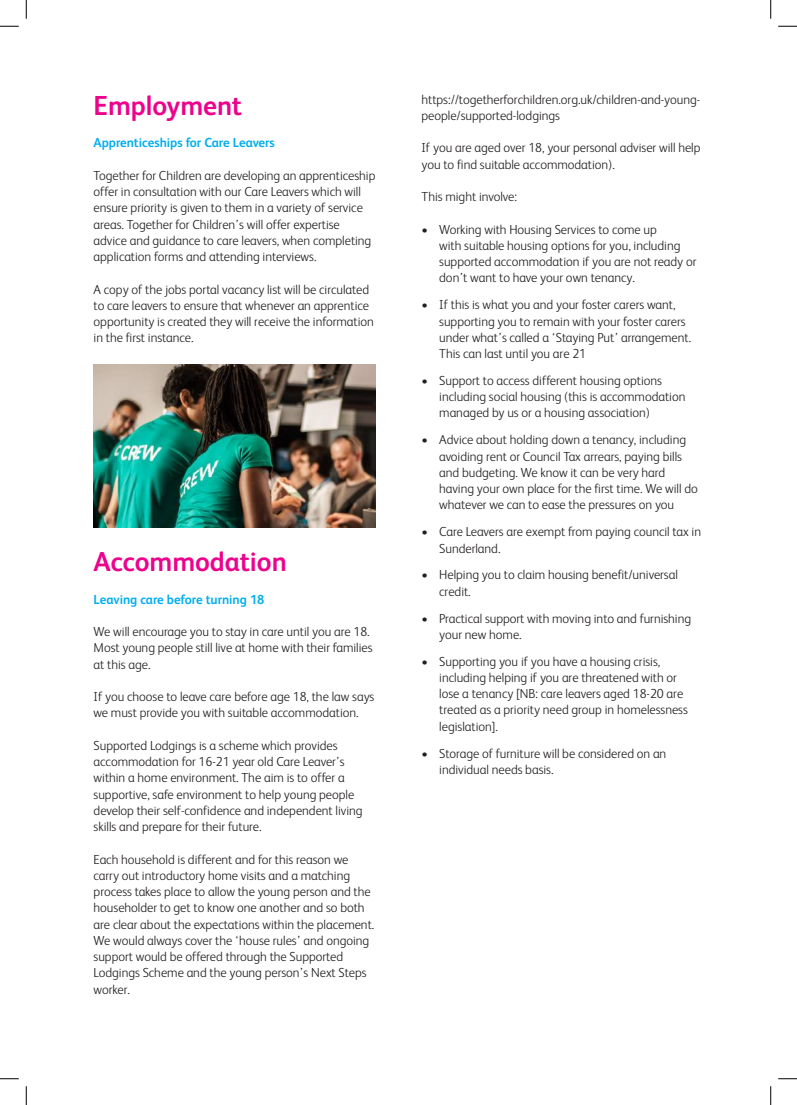
<style>
.page{position:relative;width:797px;height:1105px;background:#fff}
.page>*{position:absolute;margin:0;border:0;box-sizing:border-box;transform-origin:0 0}
.t1{font:700 27.5px "FS Albert";letter-spacing:-.005em;color:#ed028c}
.t2{font:300 13.12px/16.2px "FS Albert";letter-spacing:-.005em;color:#231f20}
.t3{font:700 13.12px "FS Albert";letter-spacing:-.005em;color:#00aeef}
</style>
<div class="page">
<img style="left:94px;top:365px;width:281px;height:163px">
<svg style="left:0;top:25px;width:19px;height:2px"></svg>
<svg style="left:778px;top:25px;width:19px;height:2px"></svg>
<svg style="left:0;top:1078px;width:19px;height:1px"></svg>
<svg style="left:778px;top:1078px;width:19px;height:1px"></svg>
<svg style="left:25px;top:0;width:2px;height:19px"></svg>
<svg style="left:25px;top:1086px;width:2px;height:19px"></svg>
<svg style="left:770px;top:0;width:1px;height:19px"></svg>
<svg style="left:770px;top:1086px;width:1px;height:19px"></svg>
<h1 class="t1" style="left:94px;top:89px;width:150px">Employment</h1>
<p class="t3" style="left:94px;top:135px;width:183px">Apprenticeships for Care Leavers</p>
<p class="t2" style="left:94px;top:167px;width:283px">Together for Children are developing an apprenticeship offer in consultation with our Care Leavers which will ensure priority is given to them in a variety of service areas. Together for Children’s will offer expertise advice and guidance to care leavers, when completing application forms and attending interviews.</p>
<p class="t2" style="left:94px;top:281px;width:282px">A copy of the jobs portal vacancy list will be circulated to care leavers to ensure that whenever an apprentice opportunity is created they will receive the information in the first instance.</p>
<h1 class="t1" style="left:94px;top:546px;width:195px">Accommodation</h1>
<p class="t3" style="left:94px;top:591px;width:172px">Leaving care before turning 18</p>
<p class="t2" style="left:94px;top:623px;width:280px">We will encourage you to stay in care until you are 18.<br>Most young people still live at home with their families at this age.</p>
<p class="t2" style="left:94px;top:688px;width:282px">If you choose to leave care before age 18, the law says we must provide you with suitable accommodation.</p>
<p class="t2" style="left:94px;top:737px;width:270px">Supported Lodgings is a scheme which provides accommodation for 16-21 year old Care Leaver’s within a home environment. The aim is to offer a supportive, safe environment to help young people develop their self-confidence and independent living skills and prepare for their future.</p>
<p class="t2" style="left:94px;top:851px;width:282px">Each household is different and for this reason we carry out introductory home visits and a matching process takes place to allow the young person and the householder to get to know one another and so both are clear about the expectations within the placement.<br>We would always cover the ‘house rules’ and ongoing support would be offered through the Supported Lodgings Scheme and the young person’s Next Steps worker.</p>
<p class="t2" style="left:421px;top:91px;width:280px">https://togetherforchildren.org.uk/children-and-young&shy;people/supported-lodgings</p>
<p class="t2" style="left:421px;top:140px;width:280px">If you are aged over 18, your personal adviser will help you to find suitable accommodation).</p>
<p class="t2" style="left:421px;top:188px;width:97px">This might involve:</p>
<p class="t2" style="left:439px;top:221px;width:259px;text-indent:-18px">• Working with Housing Services to come up<br>with suitable housing options for you, including supported accommodation if you are not ready or don’t want to have your own tenancy.</p>
<p class="t2" style="left:439px;top:297px;width:253px;text-indent:-18px">• If this is what you and your foster carers want, supporting you to remain with your foster carers under what’s called a ‘Staying Put’ arrangement.<br>This can last until you are 21</p>
<p class="t2" style="left:439px;top:372px;width:248px;text-indent:-18px">• Support to access different housing options including social housing (this is accommodation managed by us or a housing association)</p>
<p class="t2" style="left:439px;top:432px;width:260px;text-indent:-18px">• Advice about holding down a tenancy, including avoiding rent or Council Tax arrears, paying bills and budgeting. We know it can be very hard having your own place for the first time. We will do whatever we can to ease the pressures on you</p>
<p class="t2" style="left:439px;top:523px;width:263px;text-indent:-18px">• Care Leavers are exempt from paying council tax in<br>Sunderland.</p>
<p class="t2" style="left:439px;top:567px;width:240px;text-indent:-18px">• Helping you to claim housing benefit/universal credit.</p>
<p class="t2" style="left:439px;top:610px;width:253px;text-indent:-18px">• Practical support with moving into and furnishing your new home.</p>
<p class="t2" style="left:439px;top:653px;width:250px;text-indent:-18px">• Supporting you if you have a housing crisis, including helping if you are threatened with or lose a tenancy [NB: care leavers aged 18-20 are treated as a priority need group in homelessness legislation].</p>
<p class="t2" style="left:439px;top:745px;width:229px;text-indent:-18px">• Storage of furniture will be considered on an individual needs basis.</p>
</div>
